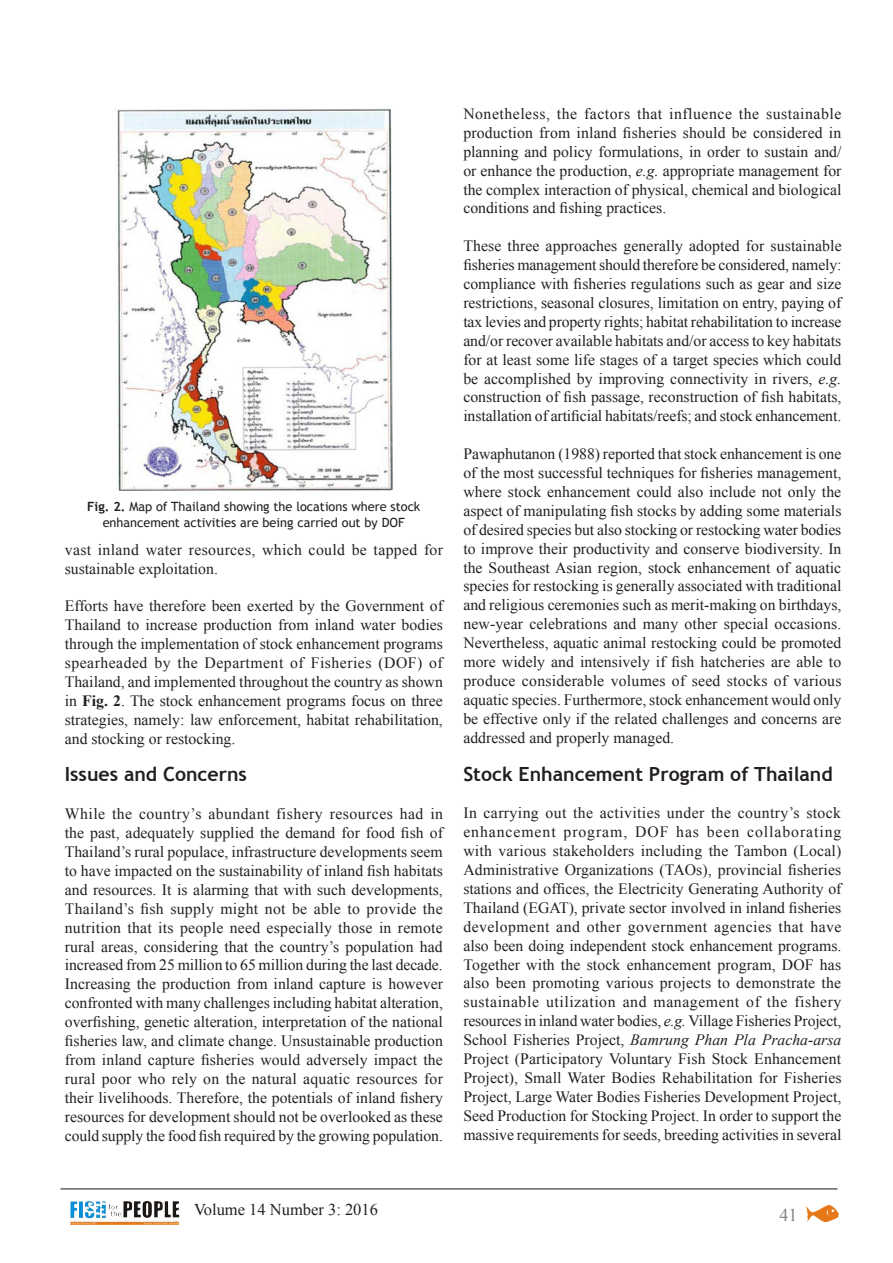
<style>
.page{position:relative;width:893px;height:1263px;background:#fff}
.page>*{position:absolute;margin:0;border:0;box-sizing:border-box;transform-origin:0 0}
.Headline{font:700 19.5px "Trebuchet MS";color:#231f20}
.t1{font:18px "Times New Roman";color:#808285}
.t2{font:16.5px "Times New Roman";color:#231f20}
.Text{font:15.75px/18.9px "Times New Roman";color:#231f20;text-align:justify}
.Text-2{font:15.75px/18.9px "Times New Roman";letter-spacing:.025em;color:#231f20}
.box{font:12.75px/15.3px "Trebuchet MS";color:#231f20;text-align:center}
.s1{font-weight:700}
.s2{font-style:italic}
</style>
<div class="page">
<img style="left:807px;top:1206px;width:32px;height:16px">
<img style="left:84px;top:1201px;width:95px;height:18px">
<hr style="left:60px;top:1188px;width:777px;height:2px;background:#636366">
<img style="left:117px;top:108px;width:275px;height:383px">
<p class="box" style="left:87px;top:499px;width:335px"><span class="s1">Fig. 2.</span> Map of Thailand showing the locations where stock enhancement activities are being carried out by DOF</p>
<p class="Text-2" style="left:65px;top:540px;width:380px">vast inland water resources, which could be tapped for sustainable exploitation.</p>
<p class="Text" style="left:65px;top:596px;width:380px">Efforts have therefore been exerted by the Government of Thailand to increase production from inland water bodies through the implementation of stock enhancement programs spearheaded by the Department of Fisheries (DOF) of Thailand, and implemented throughout the country as shown in <span class="s1">Fig. 2</span>. The stock enhancement programs focus on three strategies, namely: law enforcement, habitat rehabilitation, and stocking or restocking.</p>
<p class="Headline" style="left:65px;top:762px;width:184px">Issues and Concerns</p>
<p class="Text" style="left:65px;top:804px;width:380px">While the country’s abundant fishery resources had in the past, adequately supplied the demand for food fish of Thailand’s rural populace, infrastructure developments seem to have impacted on the sustainability of inland fish habitats and resources. It is alarming that with such developments, Thailand’s fish supply might not be able to provide the nutrition that its people need especially those in remote rural areas, considering that the country’s population had increased from 25 million to 65 million during the last decade.<br>Increasing the production from inland capture is however confronted with many challenges including habitat alteration, overfishing, genetic alteration, interpretation of the national fisheries law, and climate change. Unsustainable production from inland capture fisheries would adversely impact the rural poor who rely on the natural aquatic resources for their livelihoods. Therefore, the potentials of inland fishery resources for development should not be overlooked as these could supply the food fish required by the growing population.</p>
<p class="Text" style="left:463px;top:104px;width:380px">Nonetheless, the factors that influence the sustainable production from inland fisheries should be considered in planning and policy formulations, in order to sustain and/ or enhance the production, <span class="s2">e.g.</span> appropriate management for the complex interaction of physical, chemical and biological conditions and fishing practices.</p>
<p class="Text" style="left:463px;top:236px;width:380px">These three approaches generally adopted for sustainable fisheries management should therefore be considered, namely: compliance with fisheries regulations such as gear and size restrictions, seasonal closures, limitation on entry, paying of tax levies and property rights; habitat rehabilitation to increase and/or recover available habitats and/or access to key habitats for at least some life stages of a target species which could be accomplished by improving connectivity in rivers, <span class="s2">e.g. </span>construction of fish passage, reconstruction of fish habitats, installation of artificial habitats/reefs; and stock enhancement.</p>
<p class="Text" style="left:463px;top:444px;width:380px">Pawaphutanon (1988) reported that stock enhancement is one of the most successful techniques for fisheries management, where stock enhancement could also include not only the aspect of manipulating fish stocks by adding some materials of desired species but also stocking or restocking water bodies to improve their productivity and conserve biodiversity. In the Southeast Asian region, stock enhancement of aquatic species for restocking is generally associated with traditional and religious ceremonies such as merit-making on birthdays, new-year celebrations and many other special occasions.<br>Nevertheless, aquatic animal restocking could be promoted more widely and intensively if fish hatcheries are able to produce considerable volumes of seed stocks of various aquatic species. Furthermore, stock enhancement would only be effective only if the related challenges and concerns are addressed and properly managed.</p>
<p class="Headline" style="left:463px;top:761px;width:371px">Stock Enhancement Program of Thailand</p>
<p class="Text" style="left:463px;top:803px;width:380px">In carrying out the activities under the country’s stock enhancement program, DOF has been collaborating with various stakeholders including the Tambon (Local)<br>Administrative Organizations (TAOs), provincial fisheries stations and offices, the Electricity Generating Authority of Thailand (EGAT), private sector involved in inland fisheries development and other government agencies that have also been doing independent stock enhancement programs.<br>Together with the stock enhancement program, DOF has also been promoting various projects to demonstrate the sustainable utilization and management of the fishery resources in inland water bodies, <span class="s2">e.g.</span> Village Fisheries Project, School Fisheries Project, <span class="s2">Bamrung Phan Pla Pracha-arsa </span>Project (Participatory Voluntary Fish Stock Enhancement Project), Small Water Bodies Rehabilitation for Fisheries Project, Large Water Bodies Fisheries Development Project, Seed Production for Stocking Project. In order to support the massive requirements for seeds, breeding activities in several</p>
<p class="t2" style="left:194px;top:1198px;width:185px">Volume 14 Number 3: 2016</p>
<p class="t1" style="left:780px;top:1203px;width:19px">41</p>
</div>
